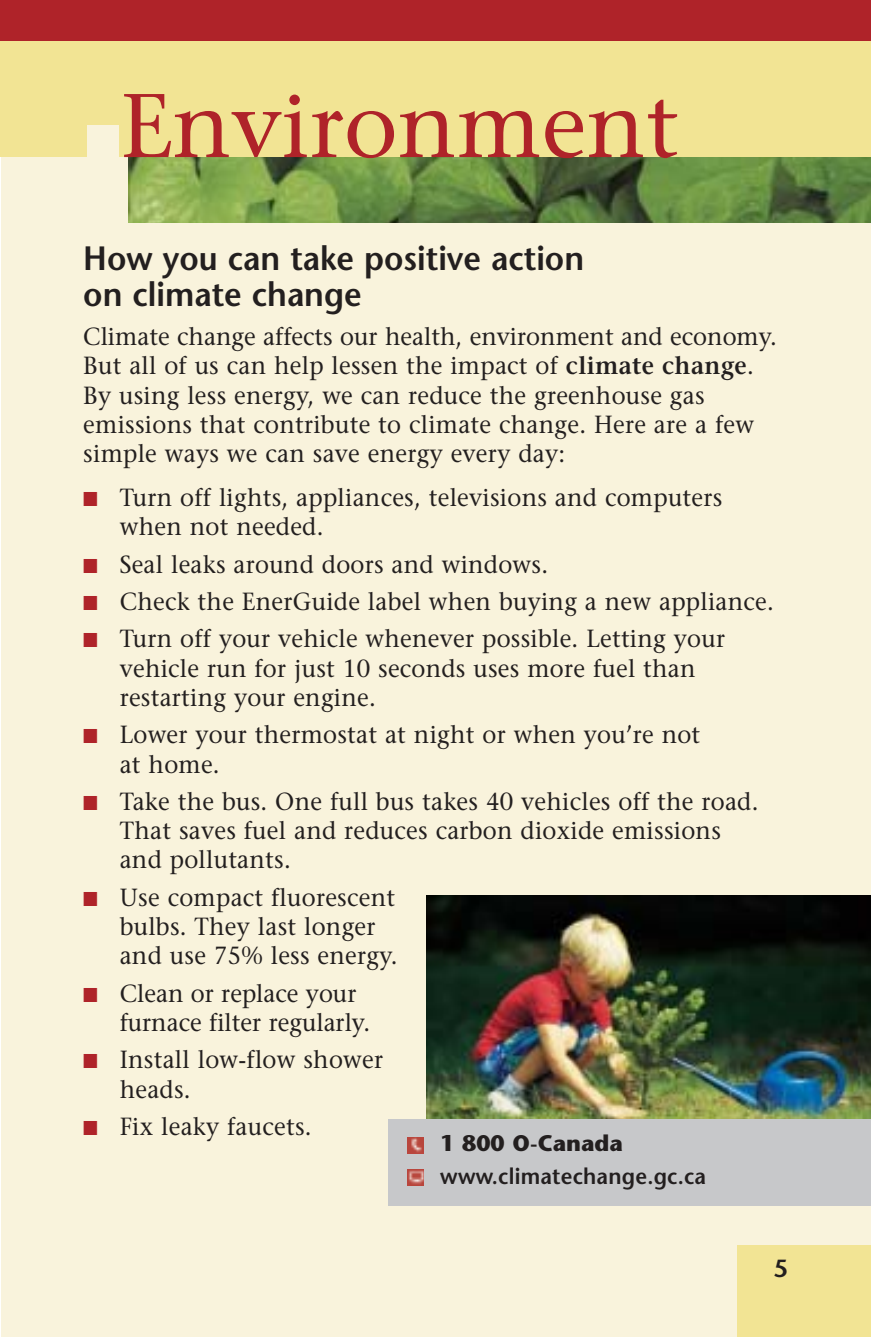
<style>
.page{position:relative;width:871px;height:1337px;background:#fff}
.page>*{position:absolute;margin:0;border:0;box-sizing:border-box;transform-origin:0 0}
.t1{font:90px "Stone Serif";color:#af2329}
.t2{font:600 33.75px/36px "Stone Sans";color:#231f1f;scale:.95 1}
.t3{font:24.75px/29.2px "Stone Serif";letter-spacing:.01em;color:#231f1f;scale:.95 1}
.t4{font:600 24.75px "Stone Sans";color:#231f1f}
.t5{font:600 22.5px "Stone Sans";letter-spacing:.01em;color:#231f1f;scale:.95 1}
.t6{font:700 22.5px "Stone Sans";color:#231f1f}
.s1{font-weight:600}
.s2{color:#af2329}
</style>
<div class="page">
<div style="left:1px;top:0;width:870px;height:1336px;background:#f9f3dc"></div>
<div style="left:737px;top:1245px;width:134px;height:91px;background:#f2e494"></div>
<img style="left:129px;top:157px;width:742px;height:66px">
<div style="left:0;top:23px;width:871px;height:134px;background:#f2e494"></div>
<div style="left:0;top:0;width:871px;height:40px;background:#af2329"></div>
<img style="left:427px;top:895px;width:444px;height:224px">
<div style="left:388px;top:1119px;width:483px;height:86px;background:#c7c8ca"></div>
<img style="left:407px;top:1137px;width:16px;height:16px">
<img style="left:407px;top:1169px;width:16px;height:16px">
<div style="left:87px;top:125px;width:32px;height:39px;background:#f9f3dc"></div>
<h1 class="t1" style="left:120px;top:91px;width:560px">Environment</h1>
<h2 class="t2" style="left:83px;top:244px;width:529px">How you can take positive action on climate change</h2>
<p class="t3" style="left:83px;top:324px;width:731px">Climate change affects our health, environment and economy.<br>But all of us can help lessen the impact of <span class="s1">climate change</span>.<br>By using less energy, we can reduce the greenhouse gas emissions that contribute to climate change. Here are a few simple ways we can save energy every day:</p>
<p class="t3" style="left:120px;top:485px;width:636px;text-indent:-36px"><span class="s2">■</span> Turn off lights, appliances, televisions and computers when not needed.</p>
<p class="t3" style="left:83px;top:552px;width:491px"><span class="s2">■</span> Seal leaks around doors and windows.</p>
<p class="t3" style="left:83px;top:589px;width:728px"><span class="s2">■</span> Check the EnerGuide label when buying a new appliance.</p>
<p class="t3" style="left:120px;top:627px;width:639px;text-indent:-36px"><span class="s2">■</span> Turn off your vehicle whenever possible. Letting your vehicle run for just 10 seconds uses more fuel than restarting your engine.</p>
<p class="t3" style="left:120px;top:722px;width:613px;text-indent:-36px"><span class="s2">■</span> Lower your thermostat at night or when you’re not at home.</p>
<p class="t3" style="left:120px;top:789px;width:674px;text-indent:-36px"><span class="s2">■</span> Take the bus. One full bus takes 40 vehicles off the road.<br>That saves fuel and reduces carbon dioxide emissions and pollutants.</p>
<p class="t3" style="left:120px;top:885px;width:294px;text-indent:-36px"><span class="s2">■</span> Use compact fluorescent bulbs. They last longer and use 75% less energy.</p>
<p class="t3" style="left:120px;top:981px;width:265px;text-indent:-36px"><span class="s2">■</span> Clean or replace your furnace filter regularly.</p>
<p class="t3" style="left:120px;top:1047px;width:279px;text-indent:-36px"><span class="s2">■</span> Install low-flow shower heads.</p>
<p class="t3" style="left:83px;top:1114px;width:242px"><span class="s2">■</span> Fix leaky faucets.</p>
<p class="t6" style="left:440px;top:1134px;width:184px">1 800 O-Canada</p>
<p class="t5" style="left:440px;top:1167px;width:281px">www.climatechange.gc.ca</p>
<p class="t4" style="left:774px;top:1258px;width:16px">5</p>
</div>
